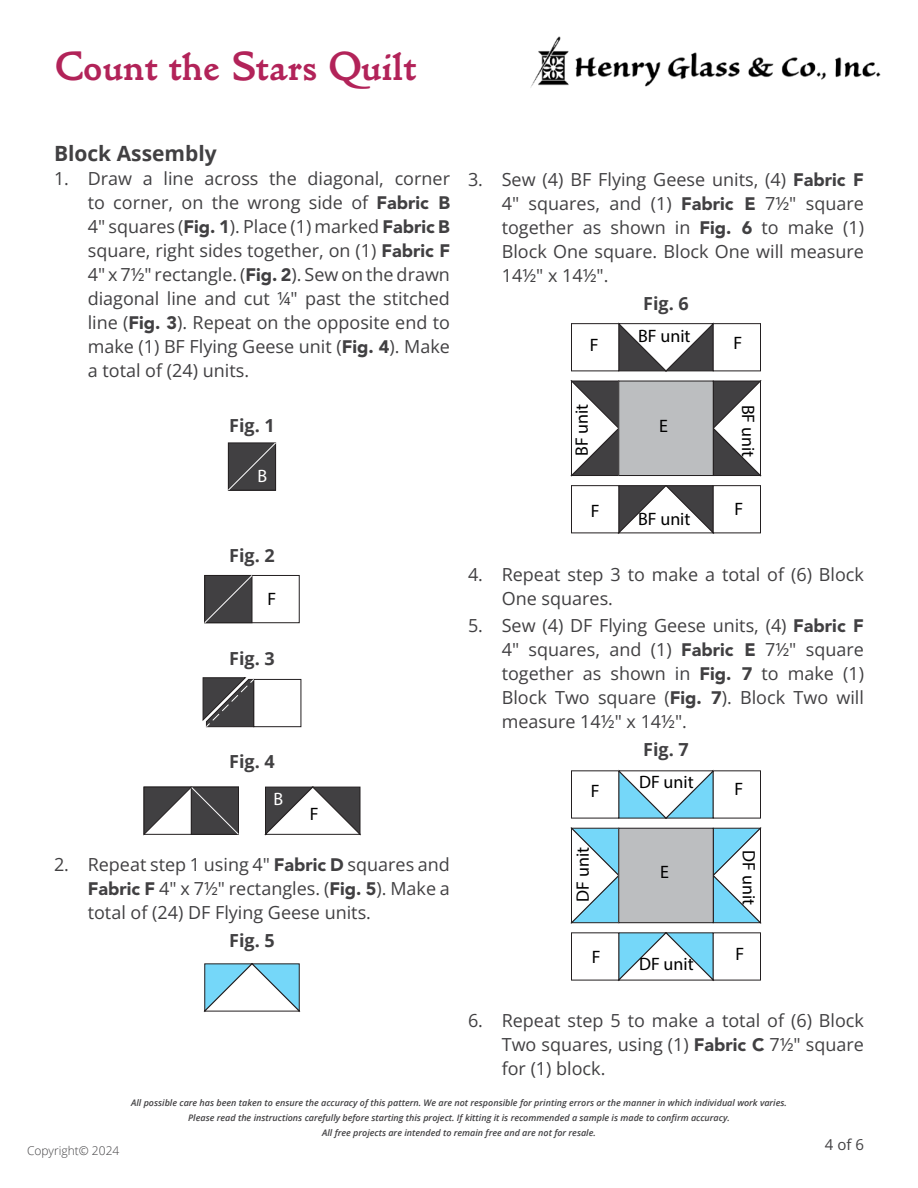
<style>
.page{position:relative;width:918px;height:1188px;background:#fff}
.page>*{position:absolute;margin:0;border:0;box-sizing:border-box;transform-origin:0 0}
.t1{font:700 42px "Golden Type ITC Std";color:#b22359}
.I-Headers{font:700 21px "Open Sans";color:#414042}
.t2{font:18px/24px "Open Sans";color:#414042;text-align:justify}
.t3{font:18px "Myriad Pro";color:#000}
.I-Body_Center_Bold_-_Figures{font:700 18px "Open Sans";color:#414042}
.t4{font:18px "Myriad Pro";color:#fff}
.t5{font:15px "Open Sans";color:#414042}
.t6{font:300 12px "Open Sans";color:#414042}
.t7{font:italic 600 9px/15px "Open Sans";color:#414042;text-align:center}
.s1{font-family:"Avenir LT Std";font-weight:900}
</style>
<div class="page">
<svg style="left:227px;top:442px;width:50px;height:49px;background:#4b4a4c"></svg>
<div style="left:204px;top:575px;width:96px;height:48px;border:1px solid #231f20"></div>
<svg style="left:204px;top:574px;width:49px;height:50px;background:#4b4a4b"></svg>
<div style="left:253px;top:679px;width:48px;height:48px;border:1px solid #231f20"></div>
<svg style="left:202px;top:677px;width:53px;height:51px;background:#555456"></svg>
<svg style="left:264px;top:786px;width:97px;height:50px"></svg>
<svg style="left:143px;top:786px;width:96px;height:50px"></svg>
<svg style="left:203px;top:963px;width:98px;height:50px"></svg>
<svg style="left:617px;top:322px;width:98px;height:50px"></svg>
<svg style="left:617px;top:485px;width:98px;height:49px"></svg>
<svg style="left:570px;top:380px;width:50px;height:97px"></svg>
<svg style="left:712px;top:380px;width:50px;height:97px"></svg>
<div style="left:571px;top:323px;width:48px;height:48px;border:1px solid #231f20"></div>
<div style="left:713px;top:323px;width:48px;height:48px;border:1px solid #231f20"></div>
<div style="left:571px;top:485px;width:48px;height:48px;border:1px solid #231f20"></div>
<div style="left:713px;top:485px;width:48px;height:48px;border:1px solid #231f20"></div>
<div style="left:619px;top:381px;width:94px;height:95px;background:#bcbec0"></div>
<div style="left:618px;top:381px;width:96px;height:95px;border:1px solid #231f20"></div>
<svg style="left:617px;top:769px;width:98px;height:50px"></svg>
<svg style="left:617px;top:932px;width:98px;height:49px"></svg>
<svg style="left:570px;top:827px;width:50px;height:97px"></svg>
<svg style="left:712px;top:827px;width:50px;height:97px"></svg>
<div style="left:571px;top:770px;width:48px;height:48px;border:1px solid #231f20"></div>
<div style="left:713px;top:770px;width:48px;height:48px;border:1px solid #231f20"></div>
<div style="left:571px;top:932px;width:48px;height:48px;border:1px solid #231f20"></div>
<div style="left:713px;top:932px;width:48px;height:48px;border:1px solid #231f20"></div>
<div style="left:619px;top:828px;width:94px;height:95px;background:#bcbec0"></div>
<div style="left:618px;top:828px;width:96px;height:95px;border:1px solid #231f20"></div>
<img style="left:530px;top:36px;width:351px;height:52px">
<h1 class="t1" style="left:54px;top:41px;width:364px">Count the Stars Quilt</h1>
<p class="I-Headers" style="left:54px;top:138px;width:164px">Block Assembly</p>
<p class="t2" style="left:88px;top:166px;width:364px;text-indent:-34px">1. Draw a line across the diagonal, corner to corner, on the wrong side of <span class="s1">Fabric B </span>4" squares (<span class="s1">Fig. 1</span>). Place (1) marked <span class="s1">Fabric B </span>square, right sides together, on (1) <span class="s1">Fabric F </span>4" x 7½" rectangle. (<span class="s1">Fig. 2</span>). Sew on the drawn diagonal line and cut ¼" past the stitched line (<span class="s1">Fig. 3</span>). Repeat on the opposite end to make (1) BF Flying Geese unit (<span class="s1">Fig. 4</span>). Make a total of (24) units.</p>
<p class="I-Body_Center_Bold_-_Figures" style="left:229px;top:413px;width:47px">Fig. 1</p>
<p class="t4" style="left:257px;top:465px;width:11px">B</p>
<p class="t3" style="left:228px;top:418px;width:41px">Fig. 1</p>
<p class="t3" style="left:232px;top:542px;width:41px">Fig. 2</p>
<p class="t3" style="left:267px;top:588px;width:10px">F</p>
<p class="I-Body_Center_Bold_-_Figures" style="left:229px;top:543px;width:47px">Fig. 2</p>
<p class="t3" style="left:233px;top:646px;width:41px">Fig. 3</p>
<p class="I-Body_Center_Bold_-_Figures" style="left:229px;top:646px;width:17px">Fi</p>
<p class="I-Body_Center_Bold_-_Figures" style="left:229px;top:749px;width:47px">Fig. 4</p>
<p class="t3" style="left:225px;top:754px;width:41px">Fig. 4</p>
<p class="t4" style="left:273px;top:788px;width:11px">B</p>
<p class="t3" style="left:310px;top:803px;width:10px">F</p>
<p class="t2" style="left:88px;top:852px;width:364px;text-indent:-34px">2. Repeat step 1 using 4" <span class="s1">Fabric D</span> squares and <span class="s1">Fabric F</span> 4" x 7½" rectangles. (<span class="s1">Fig. 5</span>). Make a total of (24) DF Flying Geese units.</p>
<p class="I-Body_Center_Bold_-_Figures" style="left:229px;top:928px;width:47px">Fig. 5</p>
<p class="t3" style="left:232px;top:932px;width:41px">Fig. 5</p>
<p class="t2" style="left:502px;top:167px;width:364px;text-indent:-34px">3. Sew (4) BF Flying Geese units, (4) <span class="s1">Fabric F </span>4" squares, and (1) <span class="s1">Fabric E</span> 7½" square together as shown in <span class="s1">Fig. 6</span> to make (1)<br>Block One square. Block One will measure 14½" x 14½".</p>
<p class="I-Body_Center_Bold_-_Figures" style="left:643px;top:290px;width:47px">Fig. 6</p>
<p class="t3" style="left:639px;top:286px;width:41px">Fig. 6</p>
<p class="t3" style="left:590px;top:334px;width:10px">F</p>
<p class="t3" style="left:638px;top:325px;width:54px">BF unit</p>
<p class="t3" style="left:733px;top:332px;width:10px">F</p>
<p class="t3" style="left:571px;top:456px;width:54px;rotate:-90deg">BF unit</p>
<p class="t3" style="left:759px;top:405px;width:54px;rotate:90deg">BF unit</p>
<p class="t3" style="left:659px;top:415px;width:10px">E</p>
<p class="t3" style="left:591px;top:500px;width:10px">F</p>
<p class="t3" style="left:734px;top:497px;width:10px">F</p>
<p class="t3" style="left:638px;top:507px;width:54px">BF unit</p>
<p class="t2" style="left:502px;top:562px;width:364px;text-indent:-34px">4. Repeat step 3 to make a total of (6) Block<br>One squares.</p>
<p class="t2" style="left:502px;top:613px;width:364px;text-indent:-34px">5. Sew (4) DF Flying Geese units, (4) <span class="s1">Fabric F </span>4" squares, and (1) <span class="s1">Fabric E</span> 7½" square together as shown in <span class="s1">Fig. 7</span> to make (1)<br>Block Two square (<span class="s1">Fig. 7</span>). Block Two will measure 14½" x 14½".</p>
<p class="I-Body_Center_Bold_-_Figures" style="left:643px;top:736px;width:47px">Fig. 7</p>
<p class="t3" style="left:646px;top:732px;width:41px">Fig. 7</p>
<p class="t3" style="left:591px;top:780px;width:10px">F</p>
<p class="t3" style="left:639px;top:771px;width:56px">DF unit</p>
<p class="t3" style="left:734px;top:778px;width:10px">F</p>
<p class="t3" style="left:572px;top:902px;width:56px;rotate:-90deg">DF unit</p>
<p class="t3" style="left:760px;top:850px;width:56px;rotate:90deg">DF unit</p>
<p class="t3" style="left:660px;top:861px;width:10px">E</p>
<p class="t3" style="left:592px;top:945px;width:10px">F</p>
<p class="t3" style="left:735px;top:943px;width:10px">F</p>
<p class="t3" style="left:639px;top:953px;width:56px">DF unit</p>
<p class="t2" style="left:502px;top:1008px;width:364px;text-indent:-34px">6. Repeat step 5 to make a total of (6) Block Two squares, using (1) <span class="s1">Fabric C</span> 7½" square for (1) block.</p>
<p class="t6" style="left:27px;top:1142px;width:94px">Copyright© 2024</p>
<p class="t7" style="left:131px;top:1095px;width:657px">All possible care has been taken to ensure the accuracy of this pattern. We are not responsible for printing errors or the manner in which individual work varies.<br>Please read the instructions carefully before starting this project. If kitting it is recommended a sample is made to confirm accuracy.<br>All free projects are intended to remain free and are not for resale.</p>
<p class="t5" style="left:825px;top:1134px;width:41px">4 of 6</p>
</div>
